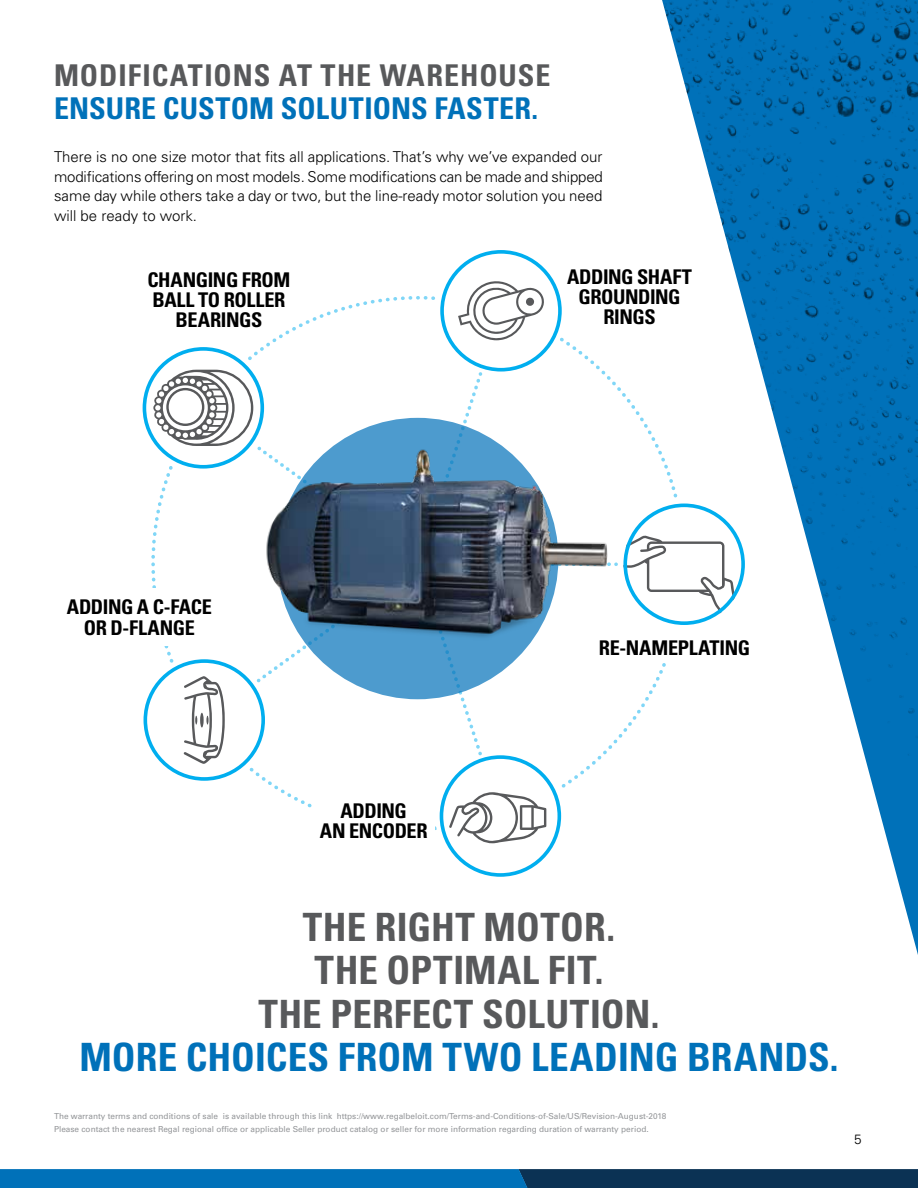
<style>
.page{position:relative;width:918px;height:1188px;background:#fff}
.page>*{position:absolute;margin:0;border:0;box-sizing:border-box;transform-origin:0 0}
.t1{font:700 condensed 39px/43.5px "Univers LT Std";letter-spacing:.005em;color:#58595b;text-align:center}
.t2{font:700 condensed 39px "Univers LT Std";color:#0071b9}
.t3{font:700 condensed 30px "Univers LT Std";letter-spacing:.005em;color:#0071b9}
.t4{font:700 condensed 30px "Univers LT Std";letter-spacing:.03em;color:#58595b}
.t5{font:700 condensed 20.25px/20.2px "Univers LT Std";letter-spacing:-.02em;color:#000;text-align:center}
.t6{font:300 15px/19.5px "Univers LT Std";color:#000;text-align:justify}
.t7{font:300 13.5px "Univers LT Std";color:#000}
.t8{font:8.25px/13.2px "Univers LT Std";color:#939598}
</style>
<div class="page">
<svg style="left:0;top:1169px;width:918px;height:19px;background:#05568e"></svg>
<svg style="left:659px;top:450px;width:259px;height:505px"></svg>
<img style="left:662px;top:0;width:256px;height:756px">
<div style="left:619px;top:499px;width:130px;height:130px;background:#fff;border-radius:50%"></div>
<svg style="left:623px;top:504px;width:122px;height:121px"></svg>
<svg style="left:143px;top:250px;width:474px;height:627px"></svg>
<div style="left:313px;top:792px;width:121px;height:47px;background:#fff"></div>
<div style="left:63px;top:588px;width:153px;height:57px;background:#fff"></div>
<div style="left:585px;top:629px;width:179px;height:33px;background:#fff"></div>
<img style="left:247px;top:426px;width:371px;height:280px">
<h2 class="t4" style="left:54px;top:57px;width:498px">MODIFICATIONS AT THE WAREHOUSE</h2>
<h2 class="t3" style="left:54px;top:90px;width:486px">ENSURE CUSTOM SOLUTIONS FASTER.</h2>
<p class="t6" style="left:54px;top:147px;width:550px">There is no one size motor that fits all applications. That’s why we’ve expanded our modifications offering on most models. Some modifications can be made and shipped same day while others take a day or two, but the line-ready motor solution you need will be ready to work.</p>
<h3 class="t5" style="left:147px;top:269px;width:144px">CHANGING FROM<br>BALL TO ROLLER<br>BEARINGS</h3>
<h3 class="t5" style="left:567px;top:266px;width:127px">ADDING SHAFT<br>GROUNDING<br>RINGS</h3>
<h3 class="t5" style="left:67px;top:597px;width:147px">ADDING A C-FACE<br>OR D-FLANGE</h3>
<h3 class="t5" style="left:599px;top:637px;width:153px">RE-NAMEPLATING</h3>
<h3 class="t5" style="left:320px;top:801px;width:109px">ADDING<br>AN ENCODER</h3>
<h1 class="t1" style="left:258px;top:905px;width:403px">THE RIGHT MOTOR.<br>THE OPTIMAL FIT.<br>THE PERFECT SOLUTION.</h1>
<h1 class="t2" style="left:79px;top:1033px;width:761px">MORE CHOICES FROM TWO LEADING BRANDS.</h1>
<p class="t8" style="left:54px;top:1109px;width:614px">The warranty terms and conditions of sale is available through this link https://www.regalbeloit.com/Terms-and-Conditions-of-Sale/US/Revision-August-2018<br>Please contact the nearest Regal regional office or applicable Seller product catalog or seller for more information regarding duration of warranty period.</p>
<h3 class="t7" style="left:854px;top:1131px;width:9px">5</h3>
</div>
